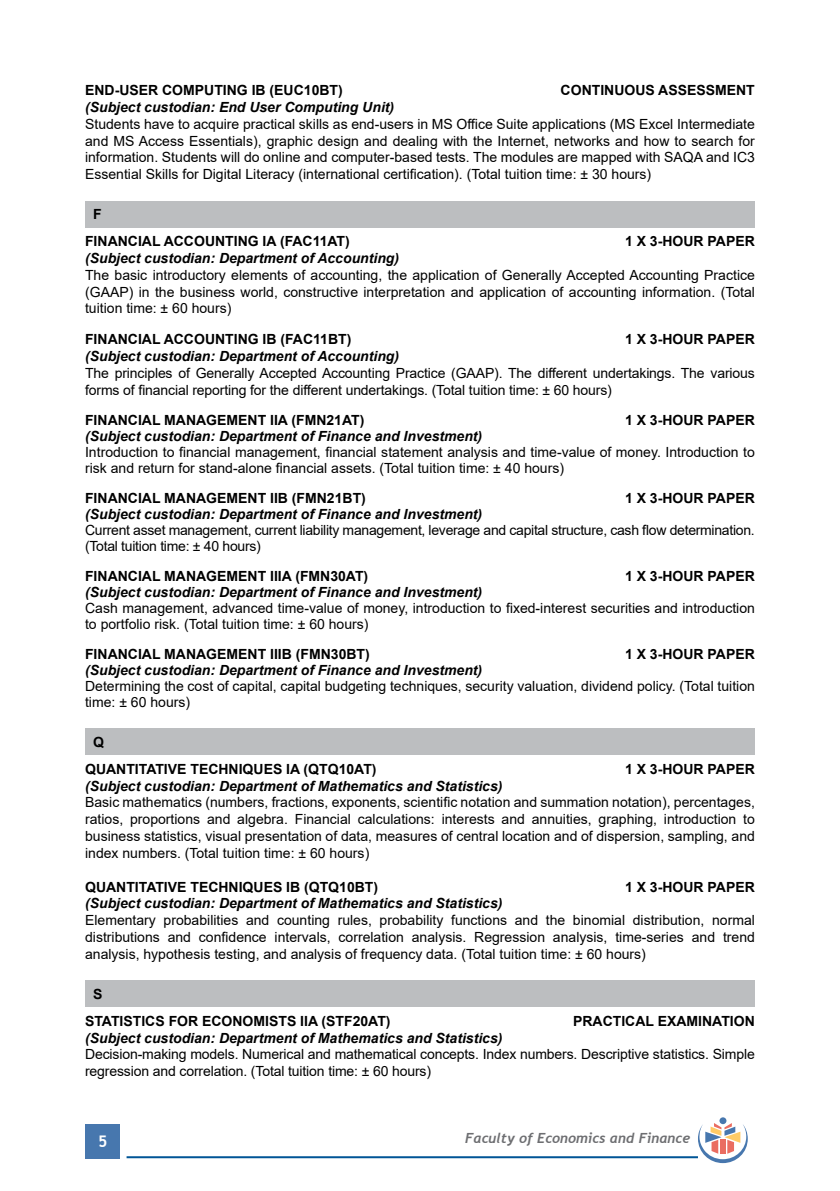
<style>
.page{position:relative;width:840px;height:1191px;background:#fff}
.page>*{position:absolute;margin:0;border:0;box-sizing:border-box;transform-origin:0 0}
.t1{font:700 16px "Trebuchet MS";color:#fff}
.t2{font:14px/16.8px "Arial";color:#000}
.t3{font:italic 700 14px "Arial";color:#000}
.t4{font:700 14px/26.8px "Arial";color:#000}
.t5{font:14px/16px "Arial";letter-spacing:-.02em;color:#000}
.t6{font:italic 700 14px "Trebuchet";color:#6d6e71}
</style>
<div class="page">
<div style="left:86px;top:1124px;width:34px;height:34px;background:#4777ae"></div>
<hr style="left:126px;top:1156px;width:571px;height:2px;background:#005596">
<div style="left:719px;top:1117px;width:7px;height:7px;background:#4777ae;border-radius:50%"></div>
<svg style="left:697px;top:1123px;width:50px;height:40px"></svg>
<div style="left:85px;top:201px;width:669px;height:26px;background:#bcbec0"></div>
<div style="left:85px;top:729px;width:669px;height:26px;background:#bcbec0"></div>
<div style="left:85px;top:980px;width:669px;height:27px;background:#bcbec0"></div>
<p class="t4" style="left:85px;top:77px;width:259px">END-USER COMPUTING IB (EUC10BT)</p>
<p class="t4" style="left:560px;top:77px;width:195px">CONTINUOUS ASSESSMENT</p>
<p class="t3" style="left:85px;top:98px;width:310px">(Subject custodian: End User Computing Unit)</p>
<p class="t2" style="left:85px;top:115px;width:671px;text-align:justify">Students have to acquire practical skills as end-users in MS Office Suite applications (MS Excel Intermediate and MS Access Essentials), graphic design and dealing with the Internet, networks and how to search for information. Students will do online and computer-based tests. The modules are mapped with SAQA and IC3<br>Essential Skills for Digital Literacy (international certification). (Total tuition time: ± 30 hours)</p>
<p class="t4" style="left:85px;top:201px;width:266px;text-indent:8px">F<br>FINANCIAL ACCOUNTING IA (FAC11AT)</p>
<p class="t4" style="left:624px;top:228px;width:131px">1 X 3-HOUR PAPER</p>
<p class="t3" style="left:85px;top:249px;width:315px">(Subject custodian: Department of Accounting)</p>
<p class="t2" style="left:85px;top:266px;width:671px;text-align:justify">The basic introductory elements of accounting, the application of Generally Accepted Accounting Practice (GAAP) in the business world, constructive interpretation and application of accounting information. (Total tuition time: ± 60 hours)</p>
<p class="t4" style="left:85px;top:326px;width:267px">FINANCIAL ACCOUNTING IB (FAC11BT)</p>
<p class="t4" style="left:624px;top:326px;width:131px">1 X 3-HOUR PAPER</p>
<p class="t3" style="left:85px;top:347px;width:315px">(Subject custodian: Department of Accounting)</p>
<p class="t2" style="left:85px;top:364px;width:671px">The principles of Generally Accepted Accounting Practice (GAAP). The different undertakings. The various forms of financial reporting for the different undertakings. (Total tuition time: ± 60 hours)</p>
<p class="t4" style="left:85px;top:406px;width:280px">FINANCIAL MANAGEMENT IIA (FMN21AT)</p>
<p class="t4" style="left:624px;top:406px;width:131px">1 X 3-HOUR PAPER</p>
<p class="t3" style="left:85px;top:426px;width:398px">(Subject custodian: Department of Finance and Investment)</p>
<p class="t2" style="left:85px;top:444px;width:671px;line-height:16px">Introduction to financial management, financial statement analysis and time-value of money. Introduction to risk and return for stand-alone financial assets. (Total tuition time: ± 40 hours)</p>
<p class="t4" style="left:85px;top:484px;width:282px">FINANCIAL MANAGEMENT IIB (FMN21BT)</p>
<p class="t4" style="left:624px;top:484px;width:131px">1 X 3-HOUR PAPER</p>
<p class="t3" style="left:85px;top:504px;width:398px">(Subject custodian: Department of Finance and Investment)</p>
<p class="t5" style="left:85px;top:522px;width:671px">Current asset management, current liability management, leverage and capital structure, cash flow determination. (Total tuition time: ± 40 hours)</p>
<p class="t4" style="left:85px;top:562px;width:284px">FINANCIAL MANAGEMENT IIIA (FMN30AT)</p>
<p class="t4" style="left:624px;top:562px;width:131px">1 X 3-HOUR PAPER</p>
<p class="t3" style="left:85px;top:582px;width:398px">(Subject custodian: Department of Finance and Investment)</p>
<p class="t2" style="left:85px;top:600px;width:671px;line-height:16px">Cash management, advanced time-value of money, introduction to fixed-interest securities and introduction to portfolio risk. (Total tuition time: ± 60 hours)</p>
<p class="t4" style="left:85px;top:640px;width:286px">FINANCIAL MANAGEMENT IIIB (FMN30BT)</p>
<p class="t4" style="left:624px;top:640px;width:131px">1 X 3-HOUR PAPER</p>
<p class="t3" style="left:85px;top:660px;width:398px">(Subject custodian: Department of Finance and Investment)</p>
<p class="t2" style="left:85px;top:678px;width:671px;line-height:16px">Determining the cost of capital, capital budgeting techniques, security valuation, dividend policy. (Total tuition time: ± 60 hours)</p>
<p class="t4" style="left:85px;top:729px;width:293px;text-indent:8px">Q<br>QUANTITATIVE TECHNIQUES IA (QTQ10AT)</p>
<p class="t4" style="left:624px;top:755px;width:131px">1 X 3-HOUR PAPER</p>
<p class="t3" style="left:85px;top:776px;width:418px">(Subject custodian: Department of Mathematics and Statistics)</p>
<p class="t2" style="left:85px;top:794px;width:671px;text-align:justify">Basic mathematics (numbers, fractions, exponents, scientific notation and summation notation), percentages, ratios, proportions and algebra. Financial calculations: interests and annuities, graphing, introduction to business statistics, visual presentation of data, measures of central location and of dispersion, sampling, and index numbers. (Total tuition time: ± 60 hours)</p>
<p class="t4" style="left:85px;top:873px;width:294px">QUANTITATIVE TECHNIQUES IB (QTQ10BT)</p>
<p class="t4" style="left:624px;top:873px;width:131px">1 X 3-HOUR PAPER</p>
<p class="t3" style="left:85px;top:894px;width:418px">(Subject custodian: Department of Mathematics and Statistics)</p>
<p class="t2" style="left:85px;top:911px;width:671px;text-align:justify">Elementary probabilities and counting rules, probability functions and the binomial distribution, normal distributions and confidence intervals, correlation analysis. Regression analysis, time-series and trend analysis, hypothesis testing, and analysis of frequency data. (Total tuition time: ± 60 hours)</p>
<p class="t4" style="left:85px;top:980px;width:307px;text-indent:8px">S<br>STATISTICS FOR ECONOMISTS IIA (STF20AT)</p>
<p class="t4" style="left:572px;top:1007px;width:183px">PRACTICAL EXAMINATION</p>
<p class="t3" style="left:85px;top:1028px;width:418px">(Subject custodian: Department of Mathematics and Statistics)</p>
<p class="t2" style="left:85px;top:1046px;width:671px">Decision-making models. Numerical and mathematical concepts. Index numbers. Descriptive statistics. Simple regression and correlation. (Total tuition time: ± 60 hours)</p>
<p class="t1" style="left:98px;top:1131px;width:11px">5</p>
<p class="t6" style="left:465px;top:1129px;width:226px">Faculty of Economics and Finance</p>
</div>
